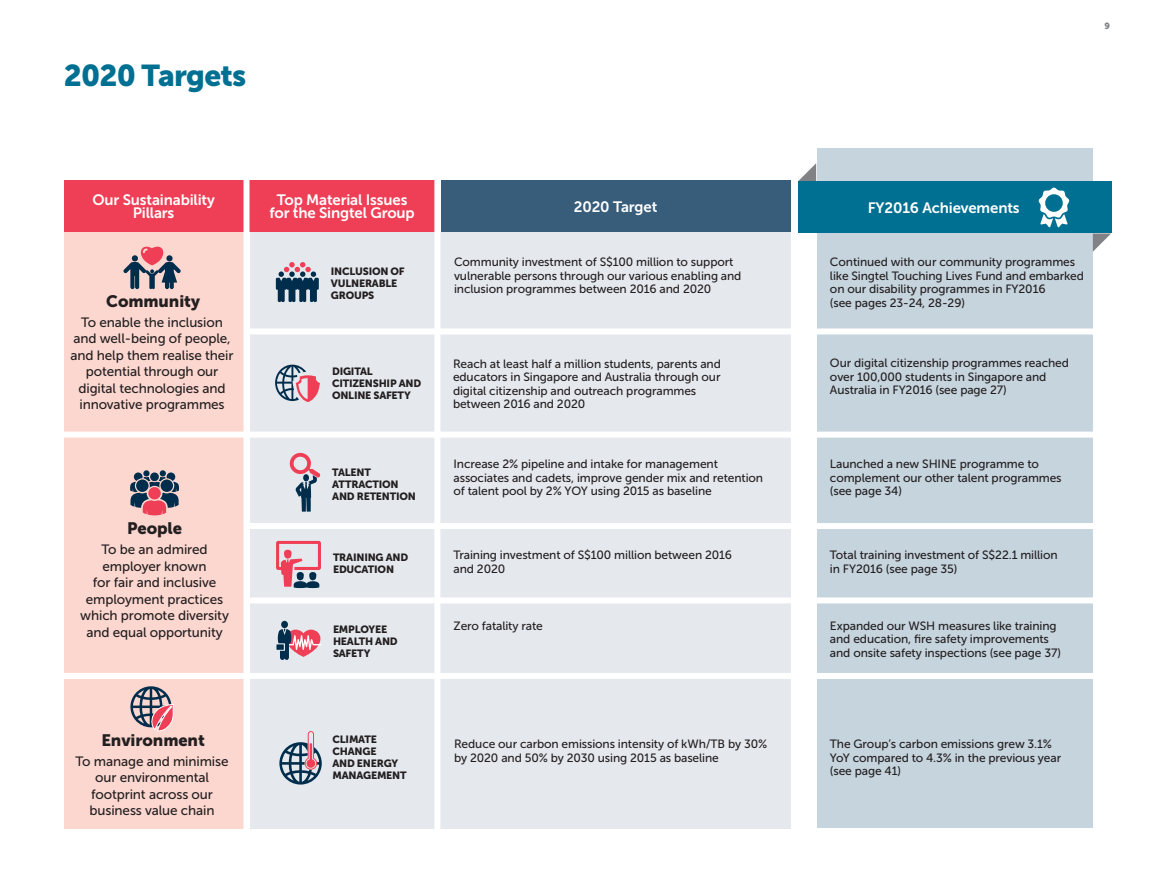
<style>
.page{position:relative;width:1174px;height:893px;background:#fff}
.page>*{position:absolute;margin:0;border:0;box-sizing:border-box;transform-origin:0 0}
.t1{font:30px "Museo Sans 900";letter-spacing:-.025em;color:#007092}
.t2{font:16.5px "Museo Sans 900";letter-spacing:-.005em;color:#231f20}
.t3{font:15px/13.5px "Museo Sans 700";letter-spacing:-.01em;color:#fff;text-align:center}
.t4{font:13.5px/16.5px "Museo Sans 500";letter-spacing:-.01em;color:#231f20;text-align:center}
.t5{font:12px/13.5px "Museo Sans 500";letter-spacing:-.01em;color:#231f20}
.t6{font:10.5px/12px "Museo Sans 900";letter-spacing:-.02em;color:#231f20}
.t7{font:9px "Museo Sans 900";color:#808285}
</style>
<div class="page">
<div style="left:816px;top:149px;width:276px;height:679px;background:#c6d4de"></div>
<div style="left:64px;top:222px;width:183px;height:606px;background:#fcd7d0"></div>
<div style="left:250px;top:180px;width:186px;height:52px;background:#ef3f56"></div>
<div style="left:441px;top:180px;width:349px;height:52px;background:#375d7b"></div>
<div style="left:250px;top:232px;width:540px;height:596px;background:#e5e9ee"></div>
<div style="left:64px;top:180px;width:183px;height:52px;background:#ef3f56"></div>
<div style="left:243px;top:162px;width:6px;height:693px;background:#fff"></div>
<div style="left:434px;top:162px;width:6px;height:689px;background:#fff"></div>
<div style="left:244px;top:328px;width:866px;height:6px;background:#fff"></div>
<div style="left:49px;top:432px;width:1061px;height:6px;background:#fff"></div>
<div style="left:244px;top:523px;width:866px;height:6px;background:#fff"></div>
<div style="left:244px;top:597px;width:866px;height:6px;background:#fff"></div>
<div style="left:45px;top:673px;width:1065px;height:6px;background:#fff"></div>
<svg style="left:123px;top:246px;width:58px;height:43px"></svg>
<svg style="left:130px;top:470px;width:49px;height:45px"></svg>
<div style="left:161px;top:479px;width:12px;height:13px;background:#002d4b;border-radius:50%"></div>
<svg style="left:279px;top:731px;width:43px;height:53px"></svg>
<svg style="left:276px;top:262px;width:43px;height:40px"></svg>
<svg style="left:275px;top:365px;width:45px;height:37px"></svg>
<div style="left:281px;top:621px;width:7px;height:7px;background:#002d4b;border-radius:50%"></div>
<svg style="left:278px;top:629px;width:43px;height:31px"></svg>
<div style="left:276px;top:644px;width:8px;height:6px;background:#002d4b"></div>
<svg style="left:289px;top:452px;width:31px;height:60px"></svg>
<svg style="left:276px;top:541px;width:45px;height:47px"></svg>
<svg style="left:130px;top:686px;width:44px;height:46px"></svg>
<svg style="left:1092px;top:233px;width:19px;height:19px"></svg>
<svg style="left:798px;top:163px;width:18px;height:19px"></svg>
<div style="left:798px;top:182px;width:313px;height:51px;background:#007092"></div>
<svg style="left:1038px;top:188px;width:31px;height:40px"></svg>
<h1 class="t1" style="left:64px;top:65px;width:184px">2020 Targets</h1>
<p class="t3" style="left:92px;top:195px;width:124px">Our Sustainability<br>Pillars</p>
<p class="t3" style="left:269px;top:195px;width:147px">Top Material Issues for the Singtel Group</p>
<p class="t3" style="left:574px;top:201px;width:85px">2020 Target</p>
<h2 class="t2" style="left:106px;top:295px;width:95px">Community</h2>
<p class="t4" style="left:71px;top:315px;width:164px">To enable the inclusion and well-being of people, and help them realise their potential through our digital technologies and innovative programmes</p>
<h2 class="t2" style="left:127px;top:522px;width:56px">People</h2>
<p class="t4" style="left:80px;top:543px;width:150px">To be an admired employer known<br>for fair and inclusive employment practices which promote diversity and equal opportunity</p>
<h2 class="t2" style="left:101px;top:734px;width:105px">Environment</h2>
<p class="t4" style="left:76px;top:754px;width:154px">To manage and minimise our environmental footprint across our business value chain</p>
<p class="t6" style="left:331px;top:267px;width:75px">INCLUSION OF<br>VULNERABLE<br>GROUPS</p>
<p class="t6" style="left:332px;top:366px;width:91px">DIGITAL<br>CITIZENSHIP AND<br>ONLINE SAFETY</p>
<p class="t6" style="left:332px;top:468px;width:85px">TALENT<br>ATTRACTION<br>AND RETENTION</p>
<p class="t6" style="left:333px;top:553px;width:77px">TRAINING AND<br>EDUCATION</p>
<p class="t6" style="left:333px;top:624px;width:66px">EMPLOYEE<br>HEALTH AND<br>SAFETY</p>
<p class="t6" style="left:332px;top:734px;width:76px">CLIMATE<br>CHANGE<br>AND ENERGY<br>MANAGEMENT</p>
<p class="t5" style="left:454px;top:257px;width:289px">Community investment of S$100 million to support vulnerable persons through our various enabling and inclusion programmes between 2016 and 2020</p>
<p class="t5" style="left:453px;top:358px;width:269px">Reach at least half a million students, parents and educators in Singapore and Australia through our digital citizenship and outreach programmes between 2016 and 2020</p>
<p class="t5" style="left:453px;top:459px;width:311px">Increase 2% pipeline and intake for management associates and cadets, improve gender mix and retention of talent pool by 2% YOY using 2015 as baseline</p>
<p class="t5" style="left:453px;top:550px;width:280px">Training investment of S$100 million between 2016 and 2020</p>
<p class="t5" style="left:453px;top:620px;width:91px">Zero fatality rate</p>
<p class="t5" style="left:454px;top:739px;width:315px">Reduce our carbon emissions intensity of kWh/TB by 30% by 2020 and 50% by 2030 using 2015 as baseline</p>
<p class="t7" style="left:1104px;top:23px;width:7px">9</p>
<p class="t3" style="left:868px;top:203px;width:153px">FY2016 Achievements</p>
<p class="t5" style="left:830px;top:257px;width:255px">Continued with our community programmes like Singtel Touching Lives Fund and embarked on our disability programmes in FY2016<br>(see pages 23-24, 28-29)</p>
<p class="t5" style="left:830px;top:358px;width:240px">Our digital citizenship programmes reached over 100,000 students in Singapore and<br>Australia in FY2016 (see page 27)</p>
<p class="t5" style="left:830px;top:459px;width:233px">Launched a new SHINE programme to complement our other talent programmes (see page 34)</p>
<p class="t5" style="left:830px;top:550px;width:229px">Total training investment of S$22.1 million in FY2016 (see page 35)</p>
<p class="t5" style="left:830px;top:620px;width:232px">Expanded our WSH measures like training and education, fire safety improvements and onsite safety inspections (see page 37)</p>
<p class="t5" style="left:830px;top:739px;width:233px">The Group’s carbon emissions grew 3.1%<br>YoY compared to 4.3% in the previous year (see page 41)</p>
</div>
